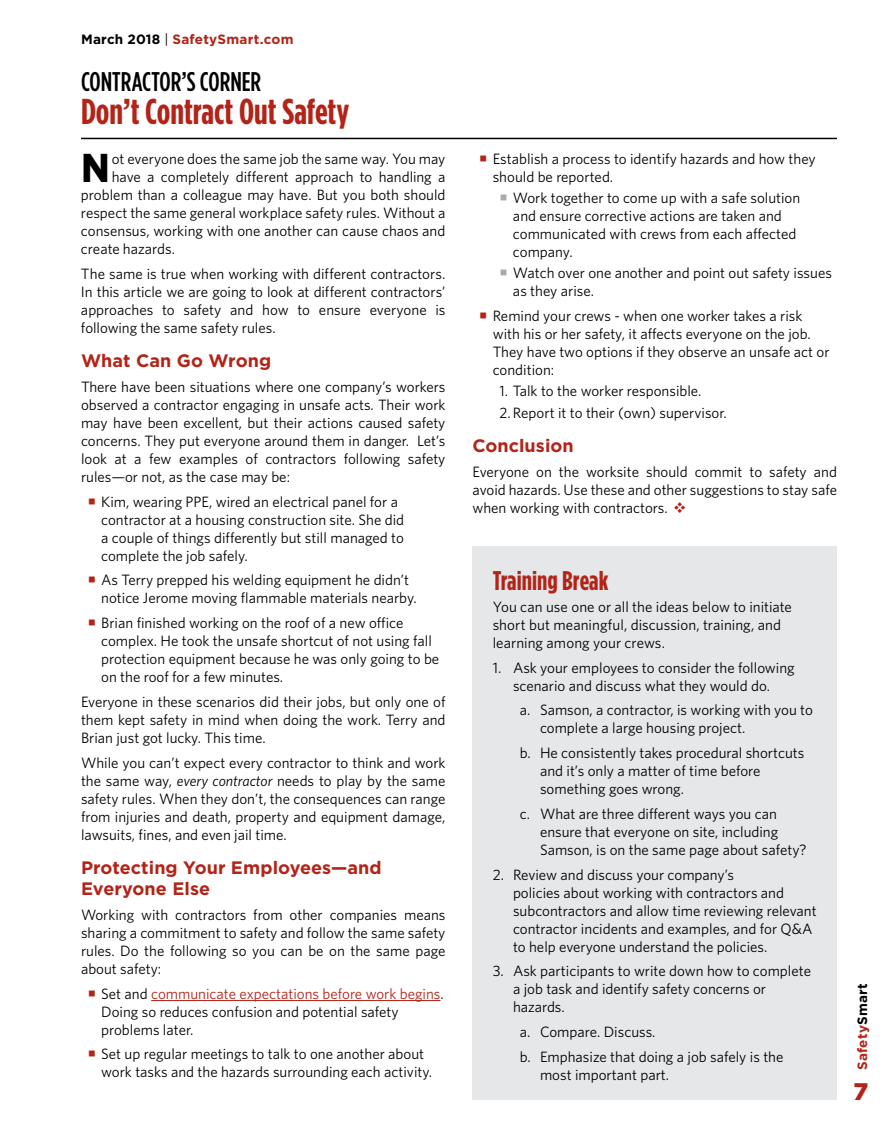
<style>
.page{position:relative;width:891px;height:1134px;background:#fff}
.page>*{position:absolute;margin:0;border:0;box-sizing:border-box;transform-origin:0 0}
.t1{font:700 40.8px "Whitney HTF";color:#000}
.t2{font:700 condensed 36px "Gotham HTF";color:#b32317}
.t3{font:500 condensed 27px "Gotham HTF";color:#000}
.t4{font:700 condensed 27px "Gotham HTF";color:#b32317}
.t5{font:900 24px "Gotham HTF";color:#b32317}
.t6{font:700 18px/21px "Gotham HTF";letter-spacing:.005em;color:#b32317}
.t7{font:15px/18px "Whitney HTF";color:#000}
.t8{font:700 13.5px "Gotham HTF";letter-spacing:.015em;color:#b32317}
.s1{color:#000}
.s2{font-weight:400;color:#000}
.s3{font-style:italic}
.s4{color:#b32317}
</style>
<div class="page">
<hr style="left:81px;top:138px;width:756px;height:1px;background:#000">
<hr style="left:151px;top:1000px;width:290px;height:1px;background:#b32317">
<div style="left:472px;top:546px;width:365px;height:554px;background:#e6e7e8"></div>
<p class="t8" style="left:81px;top:32px;width:214px"><span class="s1">March 2018</span> <span class="s2">|</span> SafetySmart.com</p>
<h3 class="t3" style="left:81px;top:66px;width:182px">CONTRACTOR’S CORNER</h3>
<h2 class="t2" style="left:81px;top:91px;width:270px">Don’t Contract Out Safety</h2>
<h1 class="t1" style="left:81px;top:143px;width:30px">N</h1>
<p class="t7" style="left:112px;top:149px;width:335px">ot everyone does the same job the same way. You may</p>
<p class="t7" style="left:112px;top:167px;width:335px">have a completely different approach to handling a</p>
<p class="t7" style="left:81px;top:185px;width:366px">problem than a colleague may have. But you both should</p>
<p class="t7" style="left:81px;top:203px;width:366px">respect the same general workplace safety rules. Without a</p>
<p class="t7" style="left:81px;top:221px;width:366px">consensus, working with one another can cause chaos and</p>
<p class="t7" style="left:81px;top:239px;width:96px">create hazards.</p>
<p class="t7" style="left:81px;top:264px;width:366px;text-align:justify">The same is true when working with different contractors.<br>In this article we are going to look at different contractors’ approaches to safety and how to ensure everyone is following the same safety rules.</p>
<p class="t6" style="left:81px;top:350px;width:192px">What Can Go Wrong</p>
<p class="t7" style="left:81px;top:377px;width:366px;text-align:justify">There have been situations where one company’s workers observed a contractor engaging in unsafe acts. Their work may have been excellent, but their actions caused safety concerns. They put everyone around them in danger. Let’s look at a few examples of contractors following safety rules—or not, as the case may be:</p>
<p class="t7" style="left:101px;top:492px;width:305px">Kim, wearing PPE, wired an electrical panel for a contractor at a housing construction site. She did a couple of things differently but still managed to complete the job safely.</p>
<p class="t7" style="left:101px;top:571px;width:317px">As Terry prepped his welding equipment he didn’t notice Jerome moving flammable materials nearby.</p>
<p class="t7" style="left:101px;top:614px;width:340px">Brian finished working on the roof of a new office complex. He took the unsafe shortcut of not using fall protection equipment because he was only going to be on the roof for a few minutes.</p>
<p class="t7" style="left:81px;top:692px;width:366px;text-align:justify">Everyone in these scenarios did their jobs, but only one of them kept safety in mind when doing the work. Terry and Brian just got lucky. This time.</p>
<p class="t7" style="left:81px;top:753px;width:366px;text-align:justify">While you can’t expect every contractor to think and work the same way, <span class="s3">every contractor</span> needs to play by the same safety rules. When they don’t, the consequences can range from injuries and death, property and equipment damage, lawsuits, fines, and even jail time.</p>
<p class="t6" style="left:81px;top:857px;width:302px">Protecting Your Employees—and<br>Everyone Else</p>
<p class="t7" style="left:81px;top:905px;width:366px;text-align:justify">Working with contractors from other companies means sharing a commitment to safety and follow the same safety rules. Do the following so you can be on the same page about safety:</p>
<p class="t7" style="left:101px;top:984px;width:344px">Set and <span class="s4">communicate expectations before work begins</span>.<br>Doing so reduces confusion and potential safety problems later.</p>
<p class="t7" style="left:101px;top:1045px;width:332px">Set up regular meetings to talk to one another about work tasks and the hazards surrounding each activity.</p>
<p class="t7" style="left:493px;top:149px;width:325px">Establish a process to identify hazards and how they should be reported.</p>
<p class="t7" style="left:513px;top:189px;width:289px">Work together to come up with a safe solution and ensure corrective actions are taken and communicated with crews from each affected company.</p>
<p class="t7" style="left:513px;top:264px;width:320px">Watch over one another and point out safety issues as they arise.</p>
<p class="t7" style="left:493px;top:306px;width:338px">Remind your crews - when one worker takes a risk with his or her safety, it affects everyone on the job.<br>They have two options if they observe an unsafe act or condition:</p>
<p class="t7" style="left:499px;top:382px;width:204px">1. Talk to the worker responsible.</p>
<p class="t7" style="left:499px;top:403px;width:229px">2. Report it to their (own) supervisor.</p>
<p class="t6" style="left:472px;top:435px;width:103px">Conclusion</p>
<p class="t7" style="left:472px;top:462px;width:366px;text-align:justify">Everyone on the worksite should commit to safety and avoid hazards. Use these and other suggestions to stay safe when working with contractors. <span class="s4">❖</span></p>
<h3 class="t4" style="left:493px;top:565px;width:117px">Training Break</h3>
<p class="t7" style="left:493px;top:597px;width:301px">You can use one or all the ideas below to initiate short but meaningful, discussion, training, and learning among your crews.</p>
<p class="t7" style="left:493px;top:658px;width:304px;text-align:center">1. Ask your employees to consider the following scenario and discuss what they would do.</p>
<p class="t7" style="left:540px;top:701px;width:275px;text-indent:-20px">a. Samson, a contractor, is working with you to complete a large housing project.</p>
<p class="t7" style="left:540px;top:744px;width:266px;text-indent:-20px">b. He consistently takes procedural shortcuts and it’s only a matter of time before something goes wrong.</p>
<p class="t7" style="left:540px;top:804px;width:268px;text-indent:-20px">c. What are three different ways you can ensure that everyone on site, including<br>Samson, is on the same page about safety?</p>
<p class="t7" style="left:513px;top:865px;width:305px;text-indent:-20px">2. Review and discuss your company’s<br>policies about working with contractors and subcontractors and allow time reviewing relevant contractor incidents and examples, and for Q&amp;A to help everyone understand the policies.</p>
<p class="t7" style="left:513px;top:962px;width:300px;text-indent:-20px">3. Ask participants to write down how to complete a job task and identify safety concerns or hazards.</p>
<p class="t7" style="left:520px;top:1019px;width:265px;line-height:24.8px">a. Compare. Discuss.<br>b. Emphasize that doing a job safely is the</p>
<p class="t7" style="left:540px;top:1065px;width:131px">most important part.</p>
<p class="t8" style="left:855px;top:1070px;width:88px;rotate:-90deg">Safety<span class="s1">Smart</span></p>
<h3 class="t5" style="left:854px;top:1078px;width:16px">7</h3>
</div>
